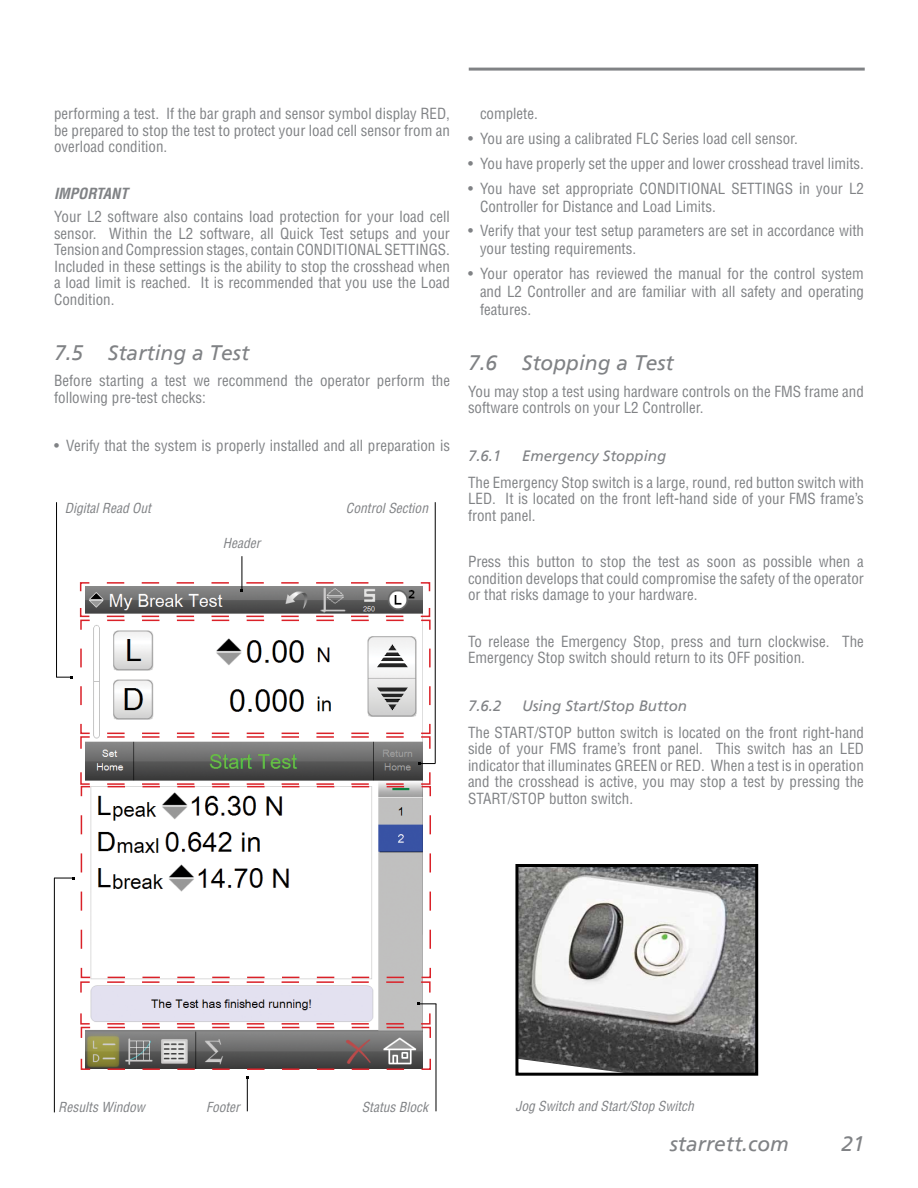
<style>
.page{position:relative;width:918px;height:1188px;background:#fff}
.page>*{position:absolute;margin:0;border:0;box-sizing:border-box;transform-origin:0 0}
.t1{font:italic 500 21px "AG Foreigner";color:#808285}
.t2{font:condensed 15px/16.5px "Helvetica";color:#808285;text-align:justify}
.t3{font:italic 500 15px "AG Foreigner";color:#808285}
.t4{font:italic 700 condensed 15px "Helvetica";color:#808285}
.t5{font:italic condensed 13.5px "Helvetica";color:#808285}
</style>
<div class="page">
<hr style="left:469px;top:68px;width:396px;height:3px;background:#808285">
<hr style="left:242px;top:556px;width:1px;height:34px;background:#000">
<hr style="left:56px;top:502px;width:1px;height:175px;background:#000">
<svg style="left:56px;top:676px;width:17px;height:3px"></svg>
<hr style="left:435px;top:502px;width:1px;height:262px;background:#000">
<hr style="left:54px;top:878px;width:1px;height:234px;background:#000">
<hr style="left:436px;top:1004px;width:1px;height:107px;background:#000">
<hr style="left:247px;top:1077px;width:1px;height:34px;background:#000">
<svg style="left:54px;top:877px;width:21px;height:3px"></svg>
<img style="left:519px;top:868px;width:235px;height:204px">
<div style="left:515px;top:864px;width:243px;height:212px;border:3px solid #000"></div>
<svg style="left:80px;top:979px;width:356px;height:100px"></svg>
<svg style="left:80px;top:787px;width:351px;height:192px"></svg>
<svg style="left:79px;top:581px;width:356px;height:206px"></svg>
<p class="t2" style="left:54px;top:106px;width:398px">performing a test. If the bar graph and sensor symbol display RED, be prepared to stop the test to protect your load cell sensor from an overload condition.</p>
<p class="t4" style="left:54px;top:184px;width:75px">IMPORTANT</p>
<p class="t2" style="left:54px;top:208px;width:398px">Your L2 software also contains load protection for your load cell sensor. Within the L2 software, all Quick Test setups and your Tension and Compression stages, contain CONDITIONAL SETTINGS.<br>Included in these settings is the ability to stop the crosshead when a load limit is reached. It is recommended that you use the Load Condition.</p>
<h1 class="t1" style="left:54px;top:341px;width:197px">7.5 Starting a Test</h1>
<p class="t2" style="left:54px;top:372px;width:398px">Before starting a test we recommend the operator perform the following pre-test checks:</p>
<p class="t2" style="left:54px;top:437px;width:398px">• Verify that the system is properly installed and all preparation is</p>
<p class="t5" style="left:65px;top:500px;width:88px">Digital Read Out</p>
<p class="t5" style="left:346px;top:500px;width:84px">Control Section</p>
<p class="t5" style="left:223px;top:535px;width:39px">Header</p>
<p class="t2" style="left:480px;top:106px;width:59px">complete.</p>
<p class="t2" style="left:468px;top:130px;width:331px">• You are using a calibrated FLC Series load cell sensor.</p>
<p class="t2" style="left:468px;top:155px;width:397px">• You have properly set the upper and lower crosshead travel limits.</p>
<p class="t2" style="left:480px;top:179px;width:386px;line-height:18px;text-indent:-12px">• You have set appropriate CONDITIONAL SETTINGS in your L2<br>Controller for Distance and Load Limits.</p>
<p class="t2" style="left:480px;top:222px;width:386px;line-height:18px;text-indent:-12px">• Verify that your test setup parameters are set in accordance with your testing requirements.</p>
<p class="t2" style="left:480px;top:265px;width:386px;line-height:18px;text-indent:-12px">• Your operator has reviewed the manual for the control system and L2 Controller and are familiar with all safety and operating features.</p>
<h1 class="t1" style="left:468px;top:351px;width:207px">7.6 Stopping a Test</h1>
<p class="t2" style="left:468px;top:383px;width:397px">You may stop a test using hardware controls on the FMS frame and software controls on your L2 Controller.</p>
<p class="t3" style="left:468px;top:448px;width:35px">7.6.1</p>
<p class="t3" style="left:522px;top:448px;width:146px">Emergency Stopping</p>
<p class="t2" style="left:468px;top:474px;width:397px">The Emergency Stop switch is a large, round, red button switch with LED. It is located on the front left-hand side of your FMS frame’s front panel.</p>
<p class="t2" style="left:468px;top:553px;width:397px">Press this button to stop the test as soon as possible when a condition develops that could compromise the safety of the operator or that risks damage to your hardware.</p>
<p class="t2" style="left:468px;top:633px;width:397px">To release the Emergency Stop, press and turn clockwise. The<br>Emergency Stop switch should return to its OFF position.</p>
<p class="t3" style="left:468px;top:698px;width:35px">7.6.2</p>
<p class="t3" style="left:522px;top:698px;width:167px">Using Start/Stop Button</p>
<p class="t2" style="left:468px;top:724px;width:398px">The START/STOP button switch is located on the front right-hand side of your FMS frame’s front panel. This switch has an LED indicator that illuminates GREEN or RED. When a test is in operation and the crosshead is active, you may stop a test by pressing the START/STOP button switch.</p>
<p class="t5" style="left:58px;top:1099px;width:88px">Results Window</p>
<p class="t5" style="left:362px;top:1099px;width:68px">Status Block</p>
<p class="t5" style="left:515px;top:1098px;width:180px">Jog Switch and Start/Stop Switch</p>
<p class="t5" style="left:206px;top:1099px;width:35px">Footer</p>
<h1 class="t1" style="left:670px;top:1132px;width:121px">starrett.com</h1>
<h1 class="t1" style="left:841px;top:1132px;width:25px">21</h1>
</div>
